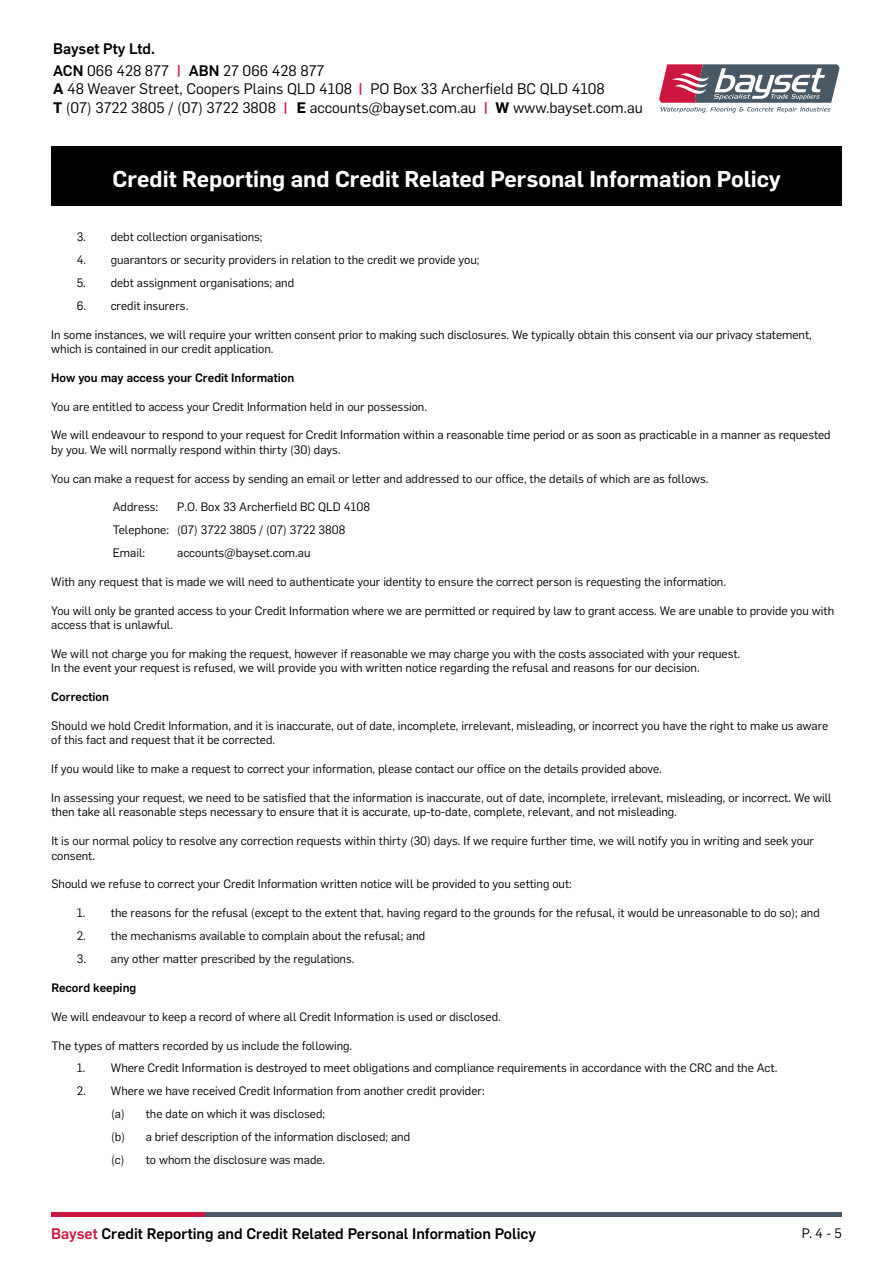
<style>
.page{position:relative;width:893px;height:1263px;background:#fff}
.page>*{position:absolute;margin:0;border:0;box-sizing:border-box;transform-origin:0 0}
.t1{font:600 22.5px "Flama";color:#fff}
.t2{font:15px/22.2px "Flama";color:#000}
.t3{font:500 15px "Flama";color:#000}
.t4{font:500 15px "Flama";color:#cd163f}
.t5{font:13.5px "Flama";color:#000}
.t6{font:12px/14.4px "Flama";color:#000}
.t7{font:500 12px "Flama";color:#000}
.s1{font-weight:500}
.s2{font-weight:500;color:#cd163f}
.s3{font-weight:600}
.s4{color:#cd163f}
</style>
<div class="page">
<hr style="left:51px;top:1212px;width:154px;height:4px;background:#cd163f">
<hr style="left:205px;top:1212px;width:637px;height:4px;background:#485865">
<div style="left:51px;top:147px;width:791px;height:59px;background:#000"></div>
<svg style="left:659px;top:64px;width:181px;height:49px"></svg>
<p class="t2" style="left:53px;top:37px;width:273px"><span class="s1">Bayset Pty Ltd.<br>ACN</span> 066 428 877 <span class="s2">|</span> <span class="s1">ABN</span> 27 066 428 877</p>
<p class="t2" style="left:53px;top:79px;width:553px;line-height:18px"><span class="s3">A</span> 48 Weaver Street, Coopers Plains QLD 4108 PO Box 33 Archerfield BC QLD 4108<br><span class="s3">T</span> (07) 3722 3805 / (07) 3722 3808 <span class="s2">|</span> <span class="s3">E</span> accounts@bayset.com.au <span class="s2">|</span></p>
<p class="t4" style="left:358px;top:78px;width:6px">|</p>
<p class="t2" style="left:496px;top:95px;width:149px"><span class="s3">W</span> www.bayset.com.au</p>
<h1 class="t1" style="left:113px;top:163px;width:670px">Credit Reporting and Credit Related Personal Information Policy</h1>
<p class="t6" style="left:77px;top:229px;width:187px">3. debt collection organisations;</p>
<p class="t6" style="left:77px;top:252px;width:404px">4. guarantors or security providers in relation to the credit we provide you;</p>
<p class="t6" style="left:77px;top:275px;width:219px">5. debt assignment organisations; and</p>
<p class="t6" style="left:77px;top:298px;width:113px">6. credit insurers.</p>
<p class="t6" style="left:51px;top:326px;width:762px">In some instances, we will require your written consent prior to making such disclosures. We typically obtain this consent via our privacy statement, which is contained in our credit application.</p>
<p class="t7" style="left:51px;top:369px;width:244px">How you may access your Credit Information</p>
<p class="t6" style="left:51px;top:398px;width:377px">You are entitled to access your Credit Information held in our possession.</p>
<p class="t6" style="left:51px;top:427px;width:781px">We will endeavour to respond to your request for Credit Information within a reasonable time period or as soon as practicable in a manner as requested by you. We will normally respond within thirty (30) days.</p>
<p class="t6" style="left:51px;top:470px;width:659px">You can make a request for access by sending an email or letter and addressed to our office, the details of which are as follows.</p>
<p class="t6" style="left:113px;top:499px;width:47px">Address:</p>
<p class="t6" style="left:113px;top:495px;width:259px;line-height:23px;text-indent:64px">P.O. Box 33 Archerfield BC QLD 4108<br>Telephone: (07) 3722 3805 / (07) 3722 3808<br>Email:</p>
<p class="t6" style="left:177px;top:545px;width:135px">accounts@bayset.com.au</p>
<p class="t6" style="left:51px;top:574px;width:676px">With any request that is made we will need to authenticate your identity to ensure the correct person is requesting the information.</p>
<p class="t6" style="left:51px;top:603px;width:784px">You will only be granted access to your Credit Information where we are permitted or required by law to grant access. We are unable to provide you with access that is unlawful.</p>
<p class="t6" style="left:51px;top:646px;width:690px">We will not charge you for making the request, however if reasonable we may charge you with the costs associated with your request.<br>In the event your request is refused, we will provide you with written notice regarding the refusal and reasons for our decision.</p>
<p class="t7" style="left:51px;top:688px;width:59px">Correction</p>
<p class="t6" style="left:51px;top:718px;width:778px">Should we hold Credit Information, and it is inaccurate, out of date, incomplete, irrelevant, misleading, or incorrect you have the right to make us aware of this fact and request that it be corrected.</p>
<p class="t6" style="left:51px;top:761px;width:612px">If you would like to make a request to correct your information, please contact our office on the details provided above.</p>
<p class="t6" style="left:51px;top:790px;width:782px">In assessing your request, we need to be satisfied that the information is inaccurate, out of date, incomplete, irrelevant, misleading, or incorrect. We will then take all reasonable steps necessary to ensure that it is accurate, up-to-date, complete, relevant, and not misleading.</p>
<p class="t6" style="left:51px;top:833px;width:764px">It is our normal policy to resolve any correction requests within thirty (30) days. If we require further time, we will notify you in writing and seek your consent.</p>
<p class="t6" style="left:51px;top:876px;width:522px">Should we refuse to correct your Credit Information written notice will be provided to you setting out:</p>
<p class="t6" style="left:77px;top:905px;width:744px">1. the reasons for the refusal (except to the extent that, having regard to the grounds for the refusal, it would be unreasonable to do so); and</p>
<p class="t6" style="left:77px;top:928px;width:350px">2. the mechanisms available to complain about the refusal; and</p>
<p class="t6" style="left:77px;top:951px;width:279px">3. any other matter prescribed by the regulations.</p>
<p class="t7" style="left:51px;top:979px;width:86px">Record keeping</p>
<p class="t6" style="left:51px;top:1008px;width:451px">We will endeavour to keep a record of where all Credit Information is used or disclosed.</p>
<p class="t6" style="left:51px;top:1037px;width:302px">The types of matters recorded by us include the following.</p>
<p class="t6" style="left:77px;top:1060px;width:702px">1. Where Credit Information is destroyed to meet obligations and compliance requirements in accordance with the CRC and the Act.</p>
<p class="t6" style="left:111px;top:1079px;width:375px;line-height:23px;text-indent:-34px">2. Where we have received Credit Information from another credit provider: (a) the date on which it was disclosed;<br>(b) a brief description of the information disclosed; and<br>(c) to whom the disclosure was made.</p>
<p class="t3" style="left:51px;top:1223px;width:486px"><span class="s4">Bayset</span> Credit Reporting and Credit Related Personal Information Policy</p>
<p class="t5" style="left:802px;top:1224px;width:41px">P. 4 - 5</p>
</div>
